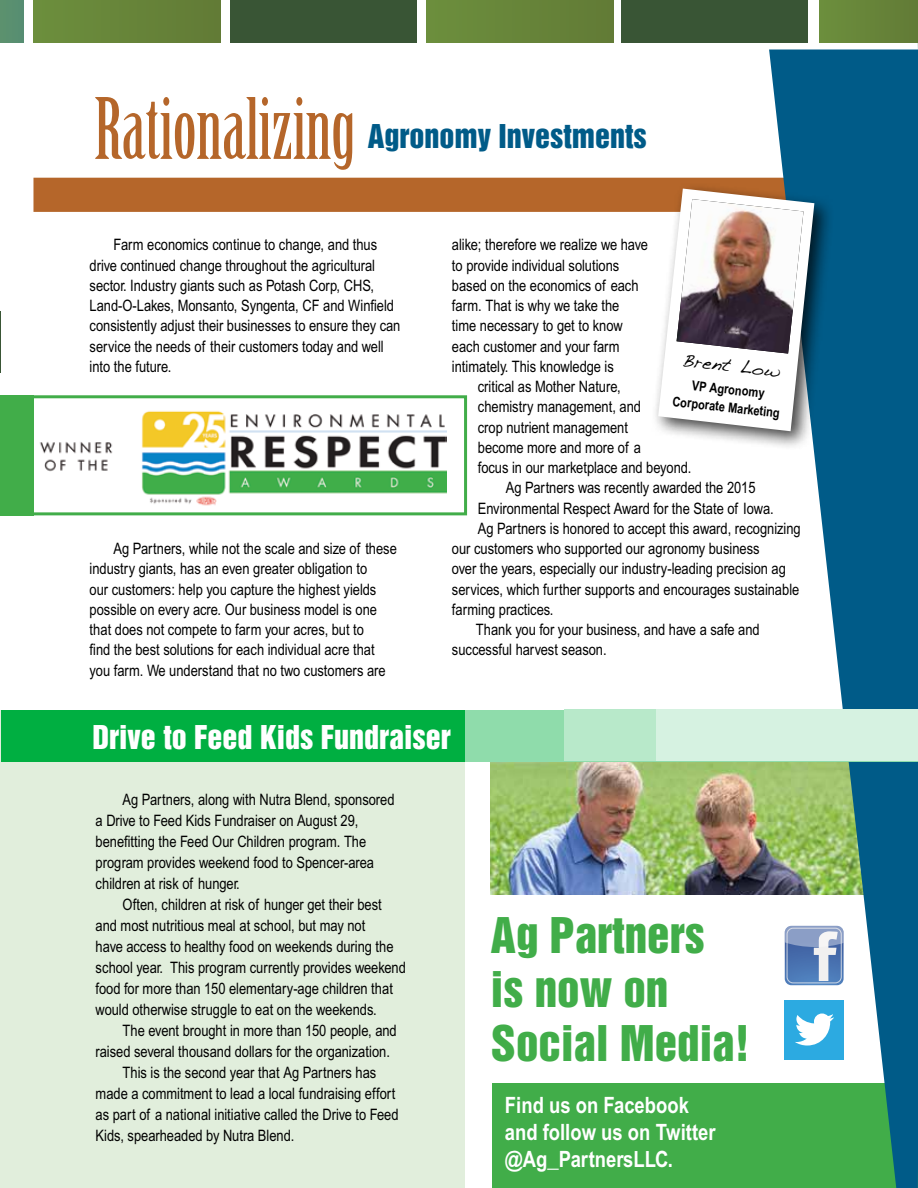
<style>
.page{position:relative;width:918px;height:1188px;background:#fff}
.page>*{position:absolute;margin:0;border:0;box-sizing:border-box;transform-origin:0 0}
.t1{font:82.5px "Birch Std";color:#b5662a}
.t2{font:45px/54px "Helvetica Inserat";color:#41ad49}
.t3{font:30px "Helvetica Inserat";color:#fff}
.t4{font:30px "Helvetica Inserat";color:#005b88}
.t5{font:700 22.5px/27px "Arial Narrow";color:#fff}
.t6{font:15.75px/20.2px "Arial Narrow";color:#000}
.t7{font:15px "Dakota";color:#000}
.t8{font:700 13.5px/18px "Arial Narrow";color:#000;text-align:center}
</style>
<div class="page">
<div style="left:1px;top:710px;width:917px;height:478px;background:#e1eedc"></div>
<div style="left:466px;top:759px;width:451px;height:429px;background:#fff"></div>
<div style="left:1px;top:710px;width:465px;height:52px;background:#00af41"></div>
<div style="left:492px;top:1084px;width:426px;height:104px;background:#41ad49"></div>
<div style="left:0;top:0;width:24px;height:43px;background:#598f70"></div>
<div style="left:33px;top:0;width:187px;height:43px;background:#678539"></div>
<div style="left:230px;top:0;width:187px;height:43px;background:#395535"></div>
<div style="left:427px;top:0;width:186px;height:43px;background:#678539"></div>
<div style="left:621px;top:0;width:187px;height:43px;background:#395535"></div>
<div style="left:820px;top:0;width:98px;height:43px;background:#678539"></div>
<hr style="left:0;top:312px;width:1px;height:61px;background:#395535">
<img style="left:33px;top:431px;width:413px;height:80px">
<div style="left:29px;top:395px;width:438px;height:120px;border:3px solid #41ad49"></div>
<img style="left:491px;top:762px;width:278px;height:132px">
<div style="left:0;top:395px;width:33px;height:120px;background:#41ad49"></div>
<svg style="left:769px;top:50px;width:149px;height:1138px;fill:#005b88"></svg>
<div style="left:651px;top:182px;width:183px;height:270px;background:#000;opacity:.75"></div>
<svg style="left:33px;top:178px;width:781px;height:253px"></svg>
<img style="left:677px;top:199px;width:127px;height:155px">
<div style="left:466px;top:710px;width:452px;height:52px;background:#8fdcab"></div>
<div style="left:565px;top:710px;width:353px;height:51px;background:#b8e9ca"></div>
<div style="left:656px;top:709px;width:262px;height:52px;background:#d6f2e1"></div>
<svg style="left:785px;top:926px;width:59px;height:59px"></svg>
<div style="left:787px;top:928px;width:55px;height:55px;border:1px solid #f1f0f0;border-radius:6px"></div>
<div style="left:785px;top:1000px;width:59px;height:59px;background:#2caae1"></div>
<svg style="left:795px;top:1014px;width:39px;height:32px"></svg>
<h1 class="t1" style="left:94px;top:83px;width:263px">Rationalizing</h1>
<h3 class="t4" style="left:368px;top:118px;width:281px">Agronomy Investments</h3>
<p class="t6" style="left:90px;top:234px;width:312px;text-indent:24px">Farm economics continue to change, and thus drive continued change throughout the agricultural sector. Industry giants such as Potash Corp, CHS, Land-O-Lakes, Monsanto, Syngenta, CF and Winfield consistently adjust their businesses to ensure they can service the needs of their customers today and well into the future.</p>
<p class="t6" style="left:90px;top:538px;width:309px;text-indent:24px">Ag Partners, while not the scale and size of these industry giants, has an even greater obligation to<br>our customers: help you capture the highest yields possible on every acre. Our business model is one that does not compete to farm your acres, but to<br>find the best solutions for each individual acre that you farm. We understand that no two customers are</p>
<p class="t6" style="left:452px;top:234px;width:198px">alike; therefore we realize we have</p>
<p class="t6" style="left:452px;top:255px;width:169px">to provide individual solutions</p>
<p class="t6" style="left:452px;top:275px;width:188px">based on the economics of each</p>
<p class="t6" style="left:452px;top:295px;width:169px">farm. That is why we take the</p>
<p class="t6" style="left:452px;top:315px;width:172px">time necessary to get to know</p>
<p class="t6" style="left:452px;top:336px;width:169px">each customer and your farm</p>
<p class="t6" style="left:452px;top:356px;width:163px">intimately. This knowledge is</p>
<p class="t6" style="left:478px;top:376px;width:144px">critical as Mother Nature,</p>
<p class="t6" style="left:478px;top:396px;width:165px">chemistry management, and</p>
<p class="t6" style="left:478px;top:417px;width:152px">crop nutrient management</p>
<p class="t6" style="left:478px;top:437px;width:164px">become more and more of a</p>
<p class="t6" style="left:478px;top:457px;width:215px">focus in our marketplace and beyond.</p>
<p class="t6" style="left:506px;top:478px;width:251px">Ag Partners was recently awarded the 2015</p>
<p class="t6" style="left:478px;top:498px;width:297px">Environmental Respect Award for the State of Iowa.</p>
<p class="t6" style="left:478px;top:518px;width:324px">Ag Partners is honored to accept this award, recognizing</p>
<p class="t6" style="left:452px;top:538px;width:309px">our customers who supported our agronomy business</p>
<p class="t6" style="left:452px;top:559px;width:335px">over the years, especially our industry-leading precision ag</p>
<p class="t6" style="left:452px;top:579px;width:349px">services, which further supports and encourages sustainable</p>
<p class="t6" style="left:452px;top:599px;width:103px">farming practices.</p>
<p class="t6" style="left:476px;top:619px;width:285px">Thank you for your business, and have a safe and</p>
<p class="t6" style="left:452px;top:640px;width:156px">successful harvest season.</p>
<p class="t7" style="left:683px;top:352px;width:100px;rotate:6deg">Brent Low</p>
<p class="t8" style="left:675px;top:374px;width:110px;rotate:6deg">VP Agronomy<br>Corporate Marketing</p>
<h3 class="t3" style="left:93px;top:719px;width:360px">Drive to Feed Kids Fundraiser</h3>
<p class="t6" style="left:96px;top:789px;width:300px;line-height:21px;text-indent:27px">Ag Partners, along with Nutra Blend, sponsored a Drive to Feed Kids Fundraiser on August 29, benefitting the Feed Our Children program. The program provides weekend food to Spencer-area children at risk of hunger.</p>
<p class="t6" style="left:96px;top:894px;width:312px;line-height:21px;text-indent:27px">Often, children at risk of hunger get their best and most nutritious meal at school, but may not<br>have access to healthy food on weekends during the school year. This program currently provides weekend food for more than 150 elementary-age children that would otherwise struggle to eat on the weekends.</p>
<p class="t6" style="left:123px;top:1020px;width:276px">The event brought in more than 150 people, and</p>
<p class="t6" style="left:96px;top:1041px;width:296px">raised several thousand dollars for the organization.</p>
<p class="t6" style="left:123px;top:1062px;width:255px">This is the second year that Ag Partners has</p>
<p class="t6" style="left:96px;top:1083px;width:301px">made a commitment to lead a local fundraising effort</p>
<p class="t6" style="left:96px;top:1104px;width:304px">as part of a national initiative called the Drive to Feed</p>
<p class="t6" style="left:96px;top:1125px;width:200px">Kids, spearheaded by Nutra Blend.</p>
<h2 class="t2" style="left:491px;top:909px;width:260px">Ag Partners<br>is now on<br>Social Media!</h2>
<h3 class="t5" style="left:505px;top:1091px;width:212px">Find us on Facebook and follow us on Twitter @Ag_PartnersLLC.</h3>
</div>
